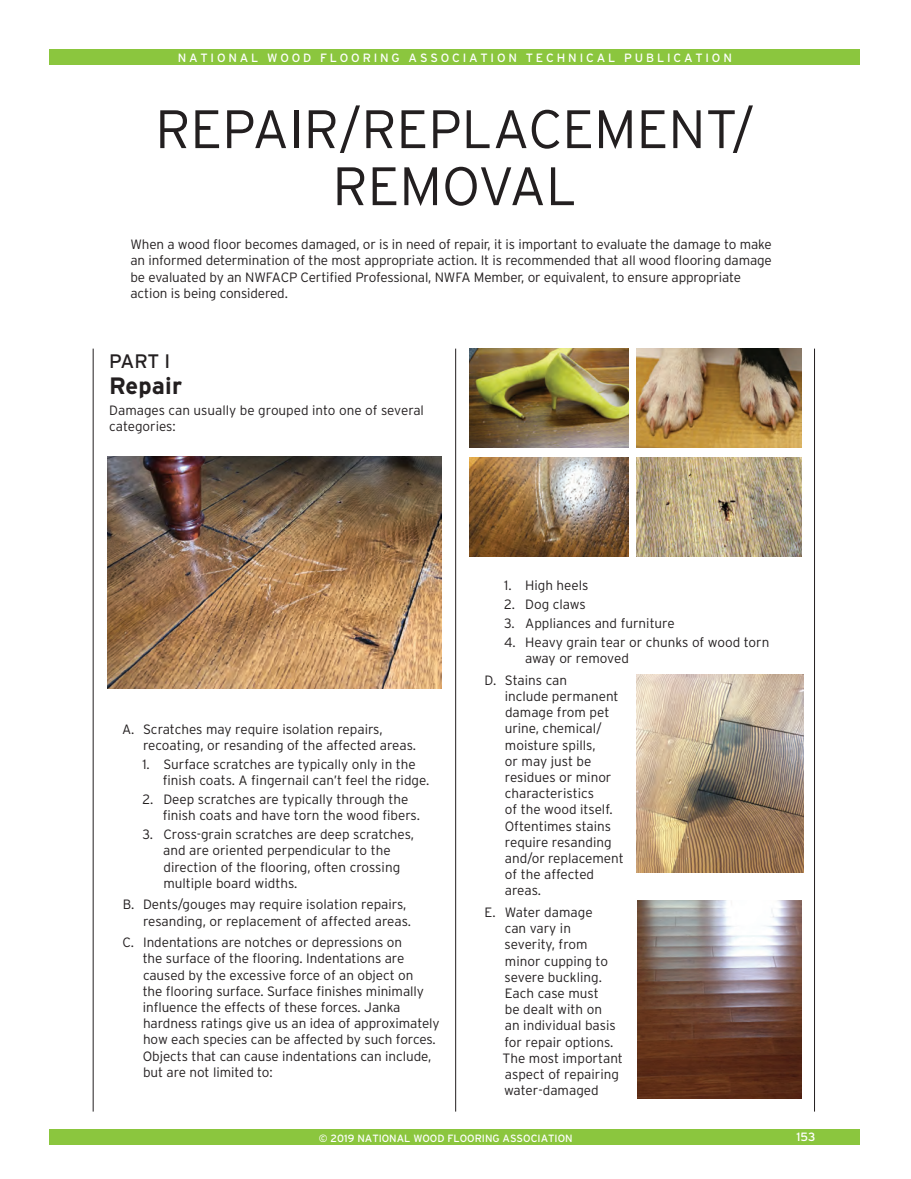
<style>
.page{position:relative;width:911px;height:1179px;background:#fff}
.page>*{position:absolute;margin:0;border:0;box-sizing:border-box;transform-origin:0 0}
.t1{font:300 54px/57px "Interstate";color:#231f20;text-align:center}
.t2{font:700 23.7px "Interstate";letter-spacing:.01em;color:#231f20}
.t3{font:19.5px "Interstate";color:#231f20}
.t4{font:300 13.5px/16.2px "Interstate";letter-spacing:-.005em;color:#231f20}
.t5{font:12px "Interstate";letter-spacing:.235em;color:#fff}
.t6{font:10.5px "Interstate";color:#fff}
</style>
<div class="page">
<div style="left:49px;top:49px;width:810px;height:15px;background:#8bc63e"></div>
<div style="left:49px;top:1129px;width:810px;height:16px;background:#8bc63e"></div>
<hr style="left:455px;top:349px;width:1px;height:762px;background:#231f20">
<hr style="left:813px;top:349px;width:1px;height:762px;background:#231f20">
<hr style="left:93px;top:349px;width:1px;height:762px;background:#231f20">
<img style="left:108px;top:456px;width:333px;height:233px">
<img style="left:469px;top:349px;width:159px;height:98px">
<img style="left:636px;top:349px;width:165px;height:98px">
<img style="left:636px;top:457px;width:165px;height:99px">
<img style="left:469px;top:457px;width:159px;height:99px">
<img style="left:636px;top:675px;width:166px;height:198px">
<img style="left:637px;top:900px;width:164px;height:198px">
<p class="t5" style="left:178px;top:50px;width:555px">NATIONAL WOOD FLOORING ASSOCIATION TECHNICAL PUBLICATION</p>
<h1 class="t1" style="left:155px;top:100px;width:600px">REPAIR/REPLACEMENT/<br>REMOVAL</h1>
<p class="t4" style="left:130px;top:236px;width:642px">When a wood floor becomes damaged, or is in need of repair, it is important to evaluate the damage to make an informed determination of the most appropriate action. It is recommended that all wood flooring damage be evaluated by an NWFACP Certified Professional, NWFA Member, or equivalent, to ensure appropriate action is being considered.</p>
<h3 class="t3" style="left:109px;top:349px;width:63px">PART I</h3>
<h2 class="t2" style="left:109px;top:371px;width:75px">Repair</h2>
<p class="t4" style="left:109px;top:402px;width:316px">Damages can usually be grouped into one of several categories:</p>
<p class="t4" style="left:143px;top:721px;width:274px;text-indent:-21px">A. Scratches may require isolation repairs, recoating, or resanding of the affected areas.</p>
<p class="t4" style="left:163px;top:756px;width:268px;text-indent:-21px">1. Surface scratches are typically only in the finish coats. A fingernail can’t feel the ridge.</p>
<p class="t4" style="left:163px;top:791px;width:258px;text-indent:-21px">2. Deep scratches are typically through the finish coats and have torn the wood fibers.</p>
<p class="t4" style="left:163px;top:826px;width:252px;text-indent:-21px">3. Cross-grain scratches are deep scratches, and are oriented perpendicular to the direction of the flooring, often crossing multiple board widths.</p>
<p class="t4" style="left:143px;top:896px;width:269px;text-indent:-20px">B. Dents/gouges may require isolation repairs, resanding, or replacement of affected areas.</p>
<p class="t4" style="left:143px;top:934px;width:298px;text-indent:-20px">C. Indentations are notches or depressions on<br>the surface of the flooring. Indentations are caused by the excessive force of an object on<br>the flooring surface. Surface finishes minimally influence the effects of these forces. Janka hardness ratings give us an idea of approximately how each species can be affected by such forces.<br>Objects that can cause indentations can include, but are not limited to:</p>
<p class="t4" style="left:504px;top:577px;width:86px">1. High heels</p>
<p class="t4" style="left:504px;top:596px;width:83px">2. Dog claws</p>
<p class="t4" style="left:504px;top:615px;width:172px">3. Appliances and furniture</p>
<p class="t4" style="left:525px;top:634px;width:246px;text-indent:-21px">4. Heavy grain tear or chunks of wood torn away or removed</p>
<p class="t4" style="left:504px;top:672px;width:121px;text-indent:-20px">D. Stains can<br>include permanent damage from pet urine, chemical/ moisture spills,<br>or may just be residues or minor characteristics<br>of the wood itself.<br>Oftentimes stains require resanding and/or replacement of the affected areas.</p>
<p class="t4" style="left:502px;top:904px;width:122px;text-indent:-18px">E. Water damage<br>can vary in<br>severity, from minor cupping to severe buckling.<br>Each case must<br>be dealt with on<br>an individual basis for repair options.<br>The most important aspect of repairing water-damaged</p>
<p class="t6" style="left:319px;top:1131px;width:255px">© 2019 NATIONAL WOOD FLOORING ASSOCIATION</p>
<p class="t5" style="left:796px;top:1130px;width:21px">153</p>
</div>
